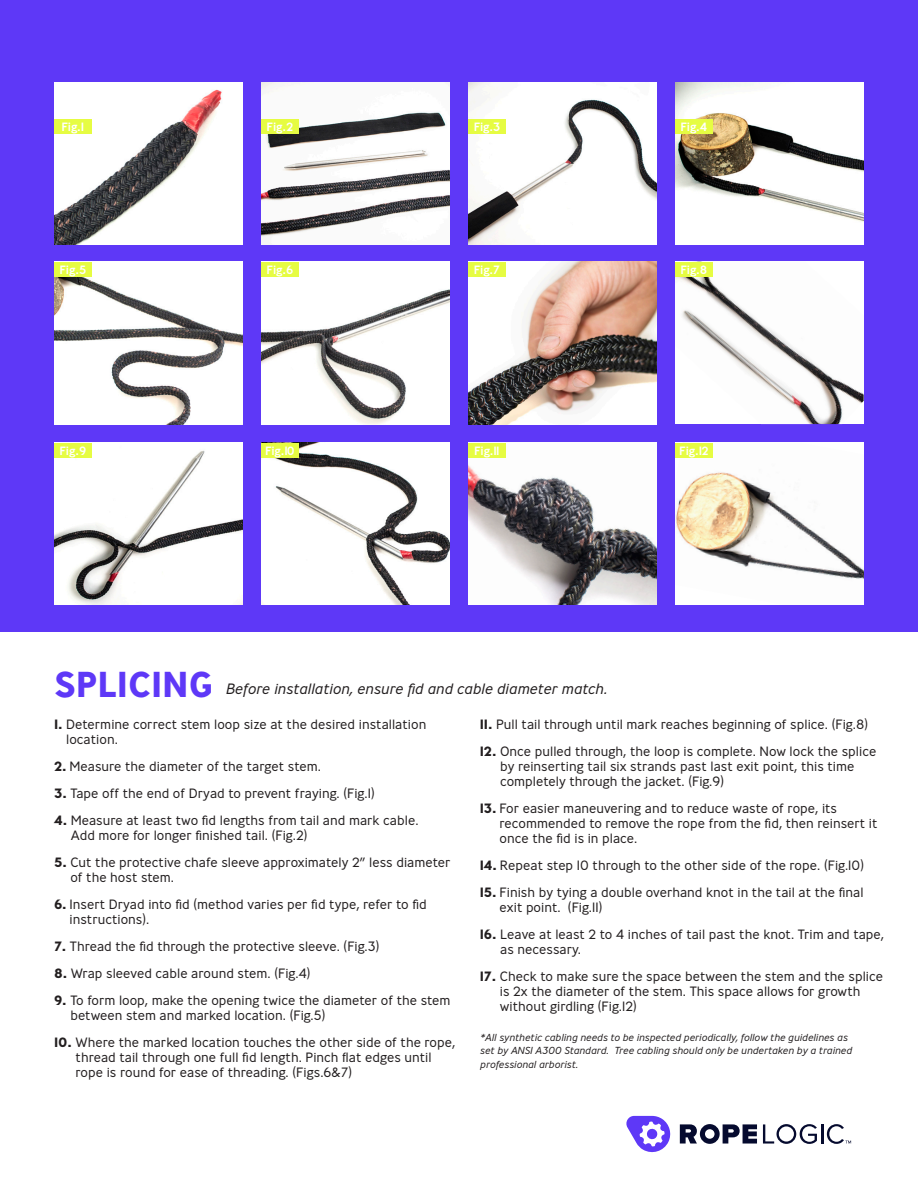
<style>
.page{position:relative;width:918px;height:1188px;background:#fff}
.page>*{position:absolute;margin:0;border:0;box-sizing:border-box;transform-origin:0 0}
.t1{font:700 36px "Ministry";color:#5e38f7}
.t2{font:italic 300 15px "Ministry";color:#231f20}
.t3{font:300 13.5px/15px "Ministry";color:#231f20}
.t4{font:500 12px "Ministry";color:#fff}
.t5{font:italic 300 10.2px/13.5px "Ministry";color:#231f20}
.s1{font-weight:700}
</style>
<div class="page">
<div style="left:0;top:0;width:918px;height:632px;background:#5e38f7"></div>
<img style="left:54px;top:83px;width:189px;height:162px">
<img style="left:675px;top:262px;width:189px;height:162px">
<img style="left:261px;top:83px;width:188px;height:162px">
<img style="left:54px;top:443px;width:189px;height:162px">
<img style="left:468px;top:83px;width:189px;height:162px">
<img style="left:261px;top:443px;width:188px;height:162px">
<img style="left:675px;top:83px;width:189px;height:162px">
<img style="left:468px;top:443px;width:188px;height:162px">
<img style="left:261px;top:262px;width:189px;height:162px">
<img style="left:54px;top:262px;width:189px;height:162px">
<img style="left:675px;top:443px;width:189px;height:162px">
<img style="left:468px;top:262px;width:189px;height:162px">
<div style="left:54px;top:119px;width:38px;height:15px;background:#e6fc42"></div>
<div style="left:54px;top:262px;width:38px;height:15px;background:#e6fc42"></div>
<div style="left:54px;top:443px;width:38px;height:15px;background:#e6fc42"></div>
<div style="left:261px;top:262px;width:38px;height:15px;background:#e6fc42"></div>
<div style="left:261px;top:443px;width:38px;height:15px;background:#e6fc42"></div>
<div style="left:468px;top:262px;width:38px;height:15px;background:#e6fc42"></div>
<div style="left:468px;top:443px;width:38px;height:15px;background:#e6fc42"></div>
<div style="left:675px;top:262px;width:38px;height:15px;background:#e6fc42"></div>
<div style="left:675px;top:443px;width:38px;height:15px;background:#e6fc42"></div>
<div style="left:261px;top:119px;width:38px;height:15px;background:#e6fc42"></div>
<div style="left:468px;top:119px;width:38px;height:15px;background:#e6fc42"></div>
<div style="left:675px;top:119px;width:38px;height:15px;background:#e6fc42"></div>
<svg style="left:680px;top:1124px;width:77px;height:20px"></svg>
<hr style="left:821px;top:1124px;width:2px;height:20px;background:#050a2e">
<svg style="left:827px;top:1124px;width:24px;height:20px"></svg>
<svg style="left:763px;top:1124px;width:54px;height:20px"></svg>
<svg style="left:626px;top:1116px;width:45px;height:37px"></svg>
<p class="t4" style="left:61px;top:119px;width:24px">Fig.1</p>
<p class="t4" style="left:267px;top:119px;width:28px">Fig.2</p>
<p class="t4" style="left:474px;top:119px;width:28px">Fig.3</p>
<p class="t4" style="left:681px;top:119px;width:28px">Fig.4</p>
<p class="t4" style="left:60px;top:262px;width:28px">Fig.5</p>
<p class="t4" style="left:267px;top:262px;width:28px">Fig.6</p>
<p class="t4" style="left:474px;top:262px;width:28px">Fig.7</p>
<p class="t4" style="left:680px;top:262px;width:28px">Fig.8</p>
<p class="t4" style="left:60px;top:443px;width:28px">Fig.9</p>
<p class="t4" style="left:265px;top:443px;width:31px">Fig.10</p>
<p class="t4" style="left:474px;top:443px;width:27px">Fig.11</p>
<p class="t4" style="left:679px;top:443px;width:31px">Fig.12</p>
<p class="t1" style="left:54px;top:661px;width:161px">SPLICING</p>
<p class="t2" style="left:226px;top:679px;width:383px">Before installation, ensure fid and cable diameter match.</p>
<p class="t3" style="left:66px;top:717px;width:362px;text-indent:-12px"><span class="s1">1.</span> Determine correct stem loop size at the desired installation location.</p>
<p class="t3" style="left:54px;top:759px;width:269px"><span class="s1">2.</span> Measure the diameter of the target stem.</p>
<p class="t3" style="left:54px;top:786px;width:322px"><span class="s1">3.</span> Tape off the end of Dryad to prevent fraying. (Fig.1)</p>
<p class="t3" style="left:71px;top:813px;width:349px;text-indent:-17px"><span class="s1">4.</span> Measure at least two fid lengths from tail and mark cable.<br>Add more for longer finished tail. (Fig.2)</p>
<p class="t3" style="left:70px;top:855px;width:382px;text-indent:-16px"><span class="s1">5.</span> Cut the protective chafe sleeve approximately 2” less diameter of the host stem.</p>
<p class="t3" style="left:70px;top:897px;width:359px;text-indent:-16px"><span class="s1">6.</span> Insert Dryad into fid (method varies per fid type, refer to fid instructions).</p>
<p class="t3" style="left:54px;top:939px;width:327px"><span class="s1">7.</span> Thread the fid through the protective sleeve. (Fig.3)</p>
<p class="t3" style="left:54px;top:966px;width:258px"><span class="s1">8.</span> Wrap sleeved cable around stem. (Fig.4)</p>
<p class="t3" style="left:70px;top:993px;width:382px;text-indent:-16px"><span class="s1">9.</span> To form loop, make the opening twice the diameter of the stem between stem and marked location. (Fig.5)</p>
<p class="t3" style="left:76px;top:1035px;width:381px;text-indent:-22px"><span class="s1">10.</span> Where the marked location touches the other side of the rope, thread tail through one full fid length. Pinch flat edges until rope is round for ease of threading. (Figs.6&amp;7)</p>
<p class="t3" style="left:480px;top:717px;width:390px"><span class="s1">11.</span> Pull tail through until mark reaches beginning of splice. (Fig.8)</p>
<p class="t3" style="left:500px;top:744px;width:378px;text-indent:-20px"><span class="s1">12.</span> Once pulled through, the loop is complete. Now lock the splice by reinserting tail six strands past last exit point, this time completely through the jacket. (Fig.9)</p>
<p class="t3" style="left:500px;top:801px;width:379px;text-indent:-20px"><span class="s1">13.</span> For easier maneuvering and to reduce waste of rope, its recommended to remove the rope from the fid, then reinsert it once the fid is in place.</p>
<p class="t3" style="left:480px;top:858px;width:386px"><span class="s1">14.</span> Repeat step 10 through to the other side of the rope. (Fig.10)</p>
<p class="t3" style="left:500px;top:885px;width:366px;text-indent:-20px"><span class="s1">15.</span> Finish by tying a double overhand knot in the tail at the final exit point. (Fig.11)</p>
<p class="t3" style="left:500px;top:927px;width:386px;text-indent:-21px"><span class="s1">16.</span> Leave at least 2 to 4 inches of tail past the knot. Trim and tape, as necessary.</p>
<p class="t3" style="left:500px;top:969px;width:385px;text-indent:-20px"><span class="s1">17.</span> Check to make sure the space between the stem and the splice is 2x the diameter of the stem. This space allows for growth without girdling (Fig.12)</p>
<p class="t5" style="left:481px;top:1030px;width:373px">*All synthetic cabling needs to be inspected periodically, follow the guidelines as set by ANSI A300 Standard. Tree cabling should only be undertaken by a trained professional arborist.</p>
</div>
